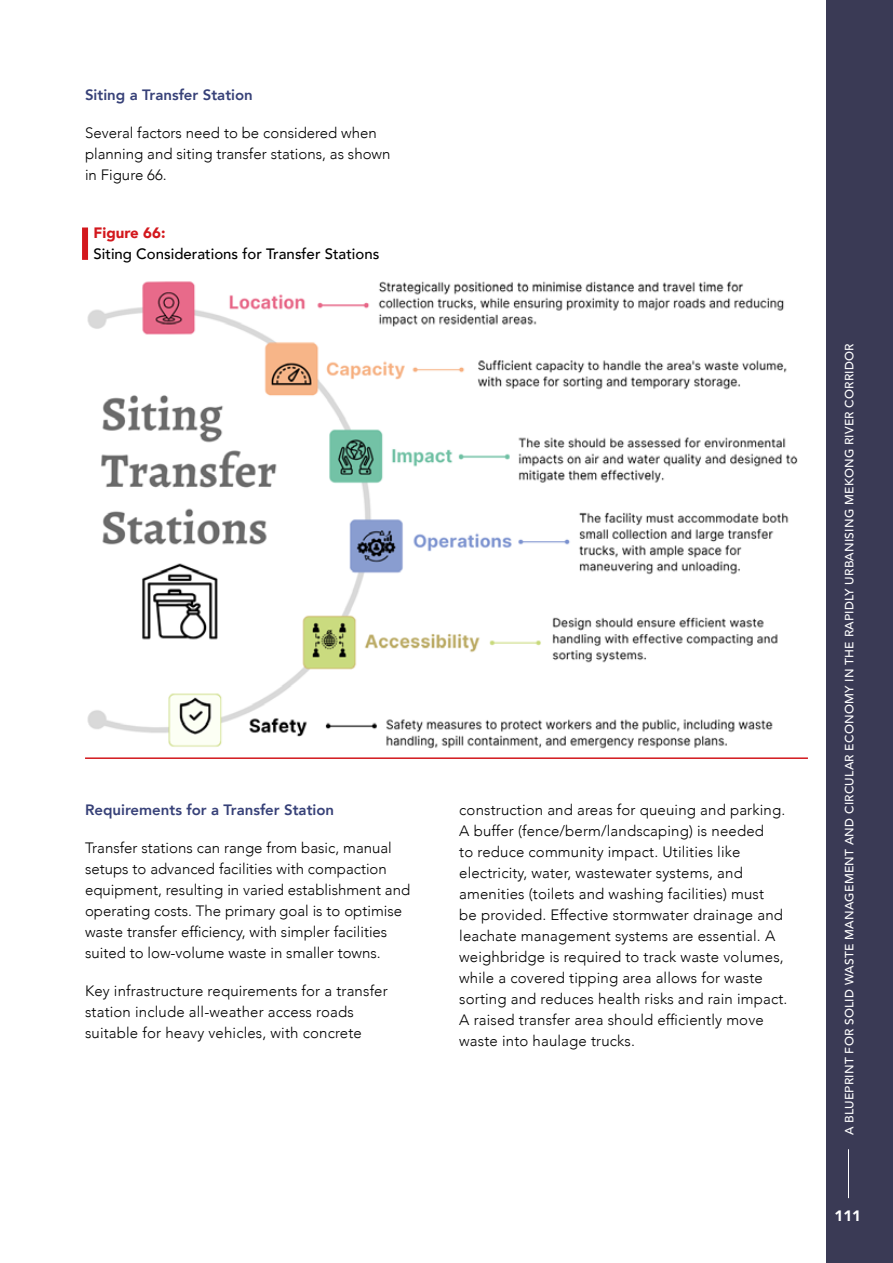
<style>
.page{position:relative;width:893px;height:1263px;background:#fff}
.page>*{position:absolute;margin:0;border:0;box-sizing:border-box;transform-origin:0 0}
.t1{font:300 15px/21px "Avenir";letter-spacing:.01em;color:#000}
.t2{font:800 15px "Avenir";color:#374178}
.t3{font:500 15px "Avenir";color:#000}
.t4{font:900 15px "Avenir";color:#d3181d}
.t5{font:900 15px "Avenir";color:#fff}
.t6{font:500 12px "Avenir";letter-spacing:.02em;color:#fff}
</style>
<div class="page">
<img style="left:87px;top:281px;width:711px;height:468px">
<hr style="left:85px;top:757px;width:723px;height:2px;background:#d3181d">
<div style="left:82px;top:227px;width:6px;height:33px;background:#d3181d"></div>
<div style="left:826px;top:0;width:67px;height:1263px;background:#3a3a55"></div>
<hr style="left:848px;top:1149px;width:1px;height:49px;background:#fff">
<p class="t2" style="left:85px;top:83px;width:169px">Siting a Transfer Station</p>
<p class="t1" style="left:85px;top:122px;width:307px">Several factors need to be considered when planning and siting transfer stations, as shown in Figure 66.</p>
<p class="t4" style="left:94px;top:220px;width:73px">Figure 66:</p>
<p class="t3" style="left:94px;top:241px;width:287px">Siting Considerations for Transfer Stations</p>
<p class="t2" style="left:85px;top:798px;width:251px">Requirements for a Transfer Station</p>
<p class="t1" style="left:85px;top:838px;width:327px">Transfer stations can range from basic, manual setups to advanced facilities with compaction equipment, resulting in varied establishment and operating costs. The primary goal is to optimise waste transfer efficiency, with simpler facilities suited to low-volume waste in smaller towns.</p>
<p class="t1" style="left:85px;top:981px;width:304px">Key infrastructure requirements for a transfer station include all-weather access roads suitable for heavy vehicles, with concrete</p>
<p class="t1" style="left:459px;top:800px;width:330px">construction and areas for queuing and parking.<br>A buffer (fence/berm/landscaping) is needed<br>to reduce community impact. Utilities like electricity, water, wastewater systems, and amenities (toilets and washing facilities) must<br>be provided. Effective stormwater drainage and leachate management systems are essential. A weighbridge is required to track waste volumes, while a covered tipping area allows for waste sorting and reduces health risks and rain impact.<br>A raised transfer area should efficiently move waste into haulage trucks.</p>
<p class="t6" style="left:839px;top:1135px;width:794px;rotate:-90deg">A BLUEPRINT FOR SOLID WASTE MANAGEMENT AND CIRCULAR ECONOMY IN THE RAPIDLY URBANISING MEKONG RIVER CORRIDOR</p>
<p class="t5" style="left:834px;top:1203px;width:28px">111</p>
</div>
